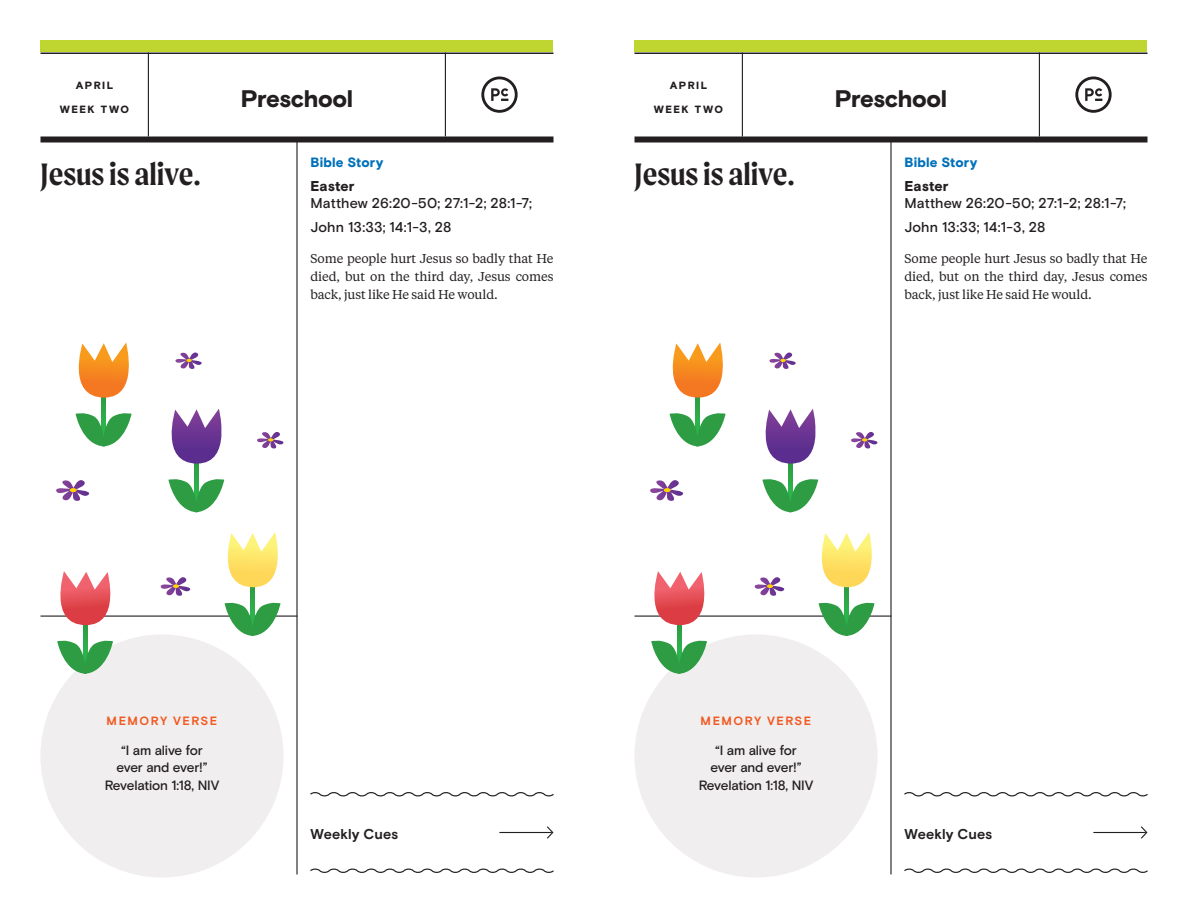
<style>
.page{position:relative;width:1188px;height:918px;background:#fff}
.page>*{position:absolute;margin:0;border:0;box-sizing:border-box;transform-origin:0 0}
.t1{font:600 33px "Moret";color:#231f20}
.t2{font:900 24px "Basis Grotesque";letter-spacing:-.02em;color:#231f20}
.t3{font:500 14.25px/24px "Basis Grotesque";letter-spacing:.005em;color:#231f20}
.t4{font:700 14.25px "Basis Grotesque";letter-spacing:.005em;color:#231f20}
.t5{font:900 14.25px "Basis Grotesque";letter-spacing:.01em;color:#231f20}
.t6{font:500 13.5px/18px "Basis Grotesque";letter-spacing:-.02em;color:#231f20;text-align:center}
.t7{font:900 13.5px "Basis Grotesque";letter-spacing:.015em;color:#0071bb}
.t8{font:12.75px/18px "Tiempos Text";letter-spacing:-.01em;color:#231f20;text-align:justify}
.t9{font:700 12px "Basis Grotesque";letter-spacing:.125em;color:#f15921}
.t10{font:900 10.5px "Basis Grotesque";letter-spacing:.135em;color:#231f20}
</style>
<div class="page">
<hr style="left:148px;top:52px;width:1px;height:84px;background:#231f20">
<hr style="left:742px;top:52px;width:1px;height:84px;background:#231f20">
<hr style="left:40px;top:52px;width:514px;height:2px;background:#231f20">
<hr style="left:634px;top:52px;width:514px;height:2px;background:#231f20">
<div style="left:40px;top:136px;width:514px;height:6px;background:#231f20"></div>
<div style="left:634px;top:136px;width:514px;height:6px;background:#231f20"></div>
<div style="left:40px;top:40px;width:514px;height:12px;background:#bfd630"></div>
<div style="left:634px;top:40px;width:514px;height:12px;background:#bfd630"></div>
<hr style="left:445px;top:52px;width:1px;height:84px;background:#231f20">
<hr style="left:1039px;top:52px;width:1px;height:84px;background:#231f20">
<svg style="left:481px;top:77px;width:37px;height:36px"></svg>
<svg style="left:1075px;top:77px;width:37px;height:36px"></svg>
<hr style="left:40px;top:616px;width:257px;height:1px;background:#231f20">
<hr style="left:634px;top:616px;width:257px;height:1px;background:#231f20">
<svg style="left:310px;top:792px;width:244px;height:5px"></svg>
<svg style="left:310px;top:868px;width:244px;height:5px"></svg>
<hr style="left:499px;top:832px;width:53px;height:1px;background:#231f20">
<svg style="left:546px;top:826px;width:8px;height:13px"></svg>
<svg style="left:904px;top:792px;width:244px;height:5px"></svg>
<svg style="left:904px;top:868px;width:244px;height:5px"></svg>
<hr style="left:1093px;top:832px;width:53px;height:1px;background:#231f20">
<svg style="left:1140px;top:826px;width:8px;height:13px"></svg>
<hr style="left:296px;top:142px;width:2px;height:732px;background:#231f20">
<hr style="left:890px;top:142px;width:2px;height:732px;background:#231f20">
<div style="left:40px;top:634px;width:244px;height:244px;background:#f0eeee;border-radius:50%"></div>
<div style="left:634px;top:634px;width:244px;height:244px;background:#f0eeee;border-radius:50%"></div>
<hr style="left:84px;top:613px;width:3px;height:60px;background:#2da245">
<svg style="left:47px;top:571px;width:75px;height:54px"></svg>
<svg style="left:57px;top:639px;width:56px;height:35px"></svg>
<hr style="left:678px;top:613px;width:3px;height:60px;background:#2da245">
<svg style="left:641px;top:571px;width:75px;height:54px"></svg>
<svg style="left:651px;top:639px;width:56px;height:35px"></svg>
<hr style="left:195px;top:451px;width:3px;height:60px;background:#2da245">
<svg style="left:171px;top:409px;width:50px;height:55px"></svg>
<svg style="left:168px;top:477px;width:56px;height:35px"></svg>
<hr style="left:789px;top:451px;width:3px;height:60px;background:#2da245">
<svg style="left:765px;top:409px;width:50px;height:55px"></svg>
<svg style="left:762px;top:477px;width:56px;height:35px"></svg>
<hr style="left:102px;top:385px;width:4px;height:60px;background:#2da245">
<svg style="left:78px;top:343px;width:51px;height:55px"></svg>
<svg style="left:76px;top:411px;width:56px;height:35px"></svg>
<hr style="left:696px;top:385px;width:4px;height:60px;background:#2da245">
<svg style="left:672px;top:343px;width:51px;height:55px"></svg>
<svg style="left:670px;top:411px;width:56px;height:35px"></svg>
<svg style="left:160px;top:577px;width:30px;height:19px"></svg>
<svg style="left:754px;top:577px;width:30px;height:19px"></svg>
<svg style="left:175px;top:352px;width:27px;height:17px"></svg>
<svg style="left:769px;top:352px;width:27px;height:17px"></svg>
<svg style="left:257px;top:432px;width:26px;height:17px"></svg>
<svg style="left:851px;top:432px;width:26px;height:17px"></svg>
<svg style="left:56px;top:480px;width:34px;height:21px"></svg>
<svg style="left:650px;top:480px;width:34px;height:21px"></svg>
<svg style="left:251px;top:587px;width:4px;height:14px"></svg>
<svg style="left:227px;top:533px;width:51px;height:54px"></svg>
<svg style="left:225px;top:601px;width:55px;height:35px"></svg>
<svg style="left:845px;top:587px;width:4px;height:14px"></svg>
<svg style="left:821px;top:533px;width:51px;height:54px"></svg>
<svg style="left:819px;top:601px;width:55px;height:35px"></svg>
<p class="t10" style="left:76px;top:79px;width:39px">APRIL</p>
<p class="t10" style="left:60px;top:103px;width:71px">WEEK TWO</p>
<p class="t10" style="left:670px;top:79px;width:39px">APRIL</p>
<p class="t10" style="left:654px;top:103px;width:71px">WEEK TWO</p>
<h2 class="t2" style="left:241px;top:84px;width:114px">Preschool</h2>
<h2 class="t2" style="left:835px;top:84px;width:114px">Preschool</h2>
<p class="t7" style="left:310px;top:154px;width:74px">Bible Story</p>
<p class="t5" style="left:310px;top:177px;width:46px">Easter</p>
<p class="t3" style="left:310px;top:192px;width:223px">Matthew 26:20-50; 27:1-2; 28:1-7;<br>John 13:33; 14:1-3, 28</p>
<p class="t8" style="left:310px;top:248px;width:245px">Some people hurt Jesus so badly that He died, but on the third day, Jesus comes back, just like He said He would.</p>
<h1 class="t1" style="left:40px;top:155px;width:162px">Jesus is alive.</h1>
<h1 class="t1" style="left:634px;top:155px;width:162px">Jesus is alive.</h1>
<p class="t7" style="left:904px;top:154px;width:74px">Bible Story</p>
<p class="t5" style="left:904px;top:177px;width:46px">Easter</p>
<p class="t3" style="left:904px;top:192px;width:223px">Matthew 26:20-50; 27:1-2; 28:1-7;<br>John 13:33; 14:1-3, 28</p>
<p class="t8" style="left:904px;top:248px;width:245px">Some people hurt Jesus so badly that He died, but on the third day, Jesus comes back, just like He said He would.</p>
<p class="t9" style="left:107px;top:713px;width:112px">MEMORY VERSE</p>
<p class="t6" style="left:105px;top:741px;width:116px">“I am alive for<br>ever and ever!”<br>Revelation 1:18, NIV</p>
<p class="t9" style="left:701px;top:713px;width:112px">MEMORY VERSE</p>
<p class="t6" style="left:699px;top:741px;width:116px">“I am alive for<br>ever and ever!”<br>Revelation 1:18, NIV</p>
<p class="t4" style="left:310px;top:825px;width:89px">Weekly Cues</p>
<p class="t4" style="left:904px;top:825px;width:89px">Weekly Cues</p>
</div>
